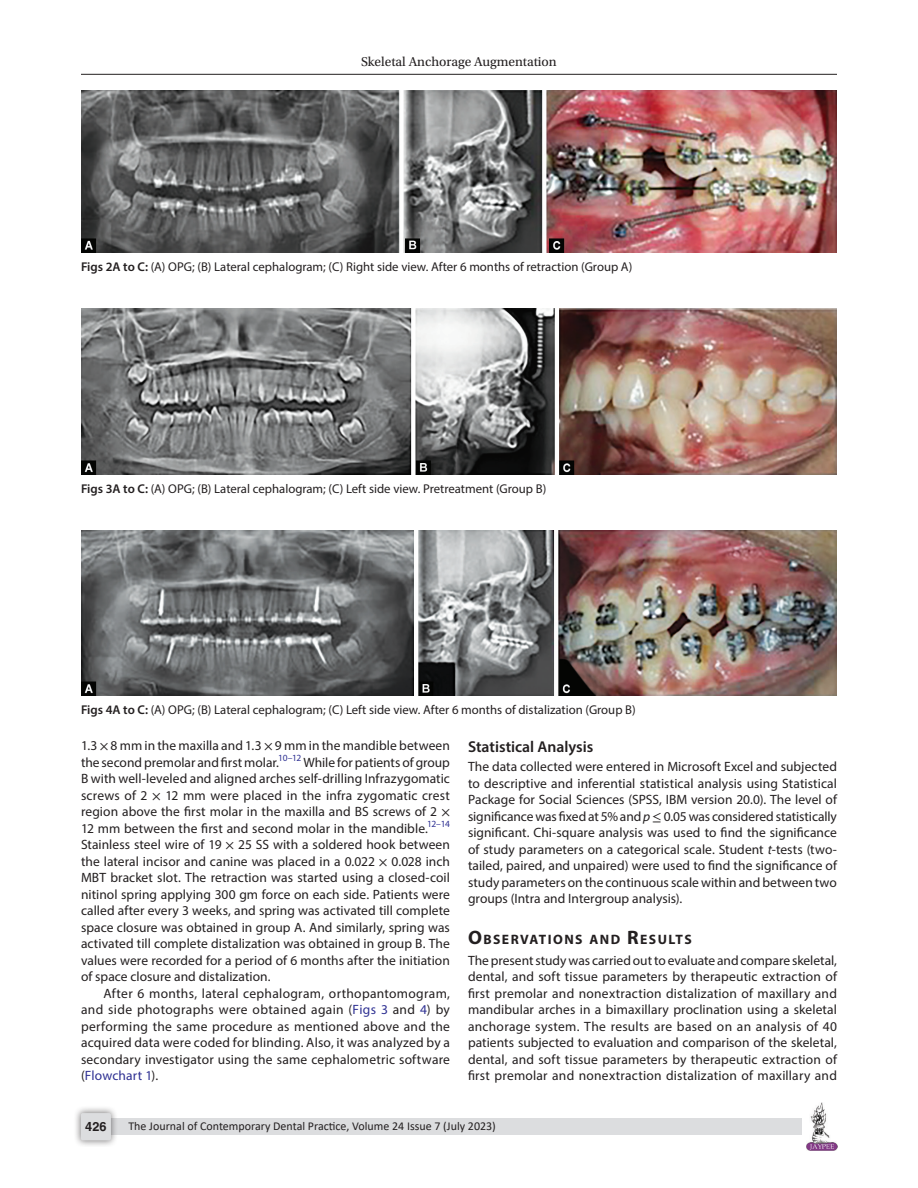
<style>
.page{position:relative;width:918px;height:1188px;background:#fff}
.page>*{position:absolute;margin:0;border:0;box-sizing:border-box;transform-origin:0 0}
.Head-2{font:600 15.75px "Myriad Pro";color:#231f20}
.Head-1{font:700 13.65px "Myriad Pro";letter-spacing:.105em;color:#231f20}
.Para-Indent{font:13.5px/16.5px "Myriad Pro";letter-spacing:.01em;color:#231f20;text-align:justify}
.Para-NoIndent{font:13.5px/16.5px "Myriad Pro";letter-spacing:.01em;color:#231f20;text-align:justify}
.t1{font:13.5px "Utopia Std";color:#231f20}
.FigCaption{font:12.75px "Myriad Pro";color:#231f20}
.t2{font:700 12.75px "Helvetica LT Std";color:#231f20}
.t3{font:12px "Calibri";color:#231f20}
.s1{font-weight:600}
.s2{font-family:"STIX General"}
.s3{color:#2e3092}
.s4{font-style:italic}
.s5{font-size:19.5px}
</style>
<div class="page">
<hr style="left:81px;top:74px;width:756px;height:1px;background:#231f20">
<img style="left:807px;top:1103px;width:30px;height:48px">
<div style="left:96px;top:1119px;width:706px;height:16px;background:#dcdddf"></div>
<div style="left:73px;top:1106px;width:45px;height:41px;background:#231f20;opacity:.61"></div>
<div style="left:81px;top:1113px;width:30px;height:27px;background:#dcdddf;border-radius:2px"></div>
<img style="left:81px;top:90px;width:756px;height:162px">
<img style="left:81px;top:309px;width:756px;height:166px">
<img style="left:81px;top:530px;width:756px;height:165px">
<p class="t1" style="left:361px;top:55px;width:197px">Skeletal Anchorage Augmentation</p>
<p class="FigCaption" style="left:81px;top:259px;width:553px"><span class="s1">Figs 2A to C:</span> (A) OPG; (B) Lateral cephalogram; (C) Right side view. After 6 months of retraction (Group A)</p>
<p class="FigCaption" style="left:81px;top:481px;width:467px"><span class="s1">Figs 3A to C:</span> (A) OPG; (B) Lateral cephalogram; (C) Left side view. Pretreatment (Group B)</p>
<p class="FigCaption" style="left:81px;top:702px;width:556px"><span class="s1">Figs 4A to C:</span> (A) OPG; (B) Lateral cephalogram; (C) Left side view. After 6 months of distalization (Group B)</p>
<p class="Para-Indent" style="left:81px;top:737px;width:371px">1.3 <span class="s2">×</span> 8 mm in the maxilla and 1.3 <span class="s2">×</span> 9 mm in the mandible between the second premolar and first molar.<sup>10–12</sup> While for patients of group B with well-leveled and aligned arches self-drilling Infrazygomatic screws of 2 <span class="s2">×</span> 12 mm were placed in the infra zygomatic crest region above the first molar in the maxilla and BS screws of 2 <span class="s2">× </span>12 mm between the first and second molar in the mandible.<sup>12–14<br></sup>Stainless steel wire of 19 <span class="s2">×</span> 25 SS with a soldered hook between the lateral incisor and canine was placed in a 0.022 <span class="s2">×</span> 0.028 inch MBT bracket slot. The retraction was started using a closed-coil nitinol spring applying 300 gm force on each side. Patients were called after every 3 weeks, and spring was activated till complete space closure was obtained in group A. And similarly, spring was activated till complete distalization was obtained in group B. The values were recorded for a period of 6 months after the initiation of space closure and distalization.</p>
<p class="Para-Indent" style="left:81px;top:985px;width:371px;text-indent:22px">After 6 months, lateral cephalogram, orthopantomogram, and side photographs were obtained again (<span class="s3">Figs 3</span> and <span class="s3">4</span>) by performing the same procedure as mentioned above and the acquired data were coded for blinding. Also, it was analyzed by a secondary investigator using the same cephalometric software (<span class="s3">Flowchart 1</span>).</p>
<p class="Head-2" style="left:468px;top:737px;width:127px">Statistical Analysis</p>
<p class="Para-NoIndent" style="left:468px;top:758px;width:371px">The data collected were entered in Microsoft Excel and subjected to descriptive and inferential statistical analysis using Statistical Package for Social Sciences (SPSS, IBM version 20.0). The level of significance was fixed at 5% and <span class="s4">p</span><span class="s2">≤</span> 0.05 was considered statistically significant. Chi-square analysis was used to find the significance of study parameters on a categorical scale. Student <span class="s4">t</span>-tests (two&shy;tailed, paired, and unpaired) were used to find the significance of study parameters on the continuous scale within and between two groups (Intra and Intergroup analysis).</p>
<p class="Head-1" style="left:468px;top:930px;width:225px"><span class="s5">O</span>BSERVATIONS AND <span class="s5">R</span>ESULTS</p>
<p class="Para-NoIndent" style="left:468px;top:952px;width:371px">The present study was carried out to evaluate and compare skeletal, dental, and soft tissue parameters by therapeutic extraction of first premolar and nonextraction distalization of maxillary and mandibular arches in a bimaxillary proclination using a skeletal anchorage system. The results are based on an analysis of 40 patients subjected to evaluation and comparison of the skeletal, dental, and soft tissue parameters by therapeutic extraction of first premolar and nonextraction distalization of maxillary and</p>
<p class="t2" style="left:85px;top:1119px;width:23px">426</p>
<p class="t3" style="left:128px;top:1117px;width:369px">The Journal of Contemporary Dental Practice, Volume 24 Issue 7 (July 2023)</p>
</div>
